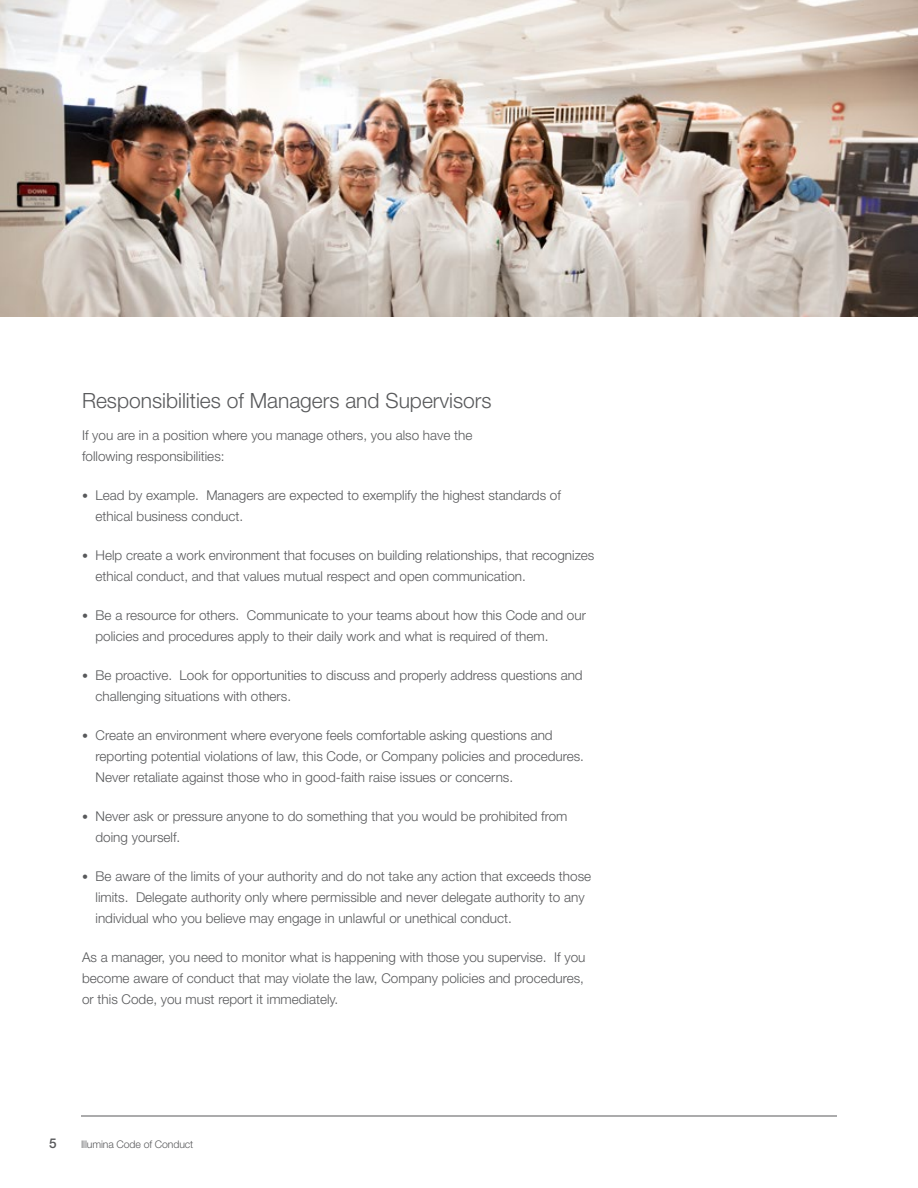
<style>
.page{position:relative;width:918px;height:1188px;background:#fff}
.page>*{position:absolute;margin:0;border:0;box-sizing:border-box;transform-origin:0 0}
.t1{font:300 21px "Helvetica Neue LT Std";color:#58595b}
.t2{font:300 13.5px/21px "Helvetica Neue LT Std";color:#58595b}
.t3{font:500 13.5px "Helvetica Neue LT Std";color:#58595b}
.t4{font:300 10.5px "Helvetica Neue LT Std";letter-spacing:-.01em;color:#58595b}
.s1{font-size:12px}
</style>
<div class="page">
<hr style="left:81px;top:1116px;width:756px;height:1px;background:#58595b">
<img style="left:0;top:0;width:918px;height:316px">
<h1 class="t1" style="left:82px;top:388px;width:411px">Responsibilities of Managers and Supervisors</h1>
<p class="t2" style="left:82px;top:424px;width:392px">If you are in a position where you manage others, you also have the following responsibilities:</p>
<p class="t2" style="left:96px;top:484px;width:467px;text-indent:-14px"><span class="s1">•</span> Lead by example. Managers are expected to exemplify the highest standards of ethical business conduct.</p>
<p class="t2" style="left:96px;top:544px;width:500px;text-indent:-14px"><span class="s1">•</span> Help create a work environment that focuses on building relationships, that recognizes ethical conduct, and that values mutual respect and open communication.</p>
<p class="t2" style="left:96px;top:604px;width:492px;text-indent:-14px"><span class="s1">•</span> Be a resource for others. Communicate to your teams about how this Code and our policies and procedures apply to their daily work and what is required of them.</p>
<p class="t2" style="left:96px;top:664px;width:489px;text-indent:-14px"><span class="s1">•</span> Be proactive. Look for opportunities to discuss and properly address questions and challenging situations with others.</p>
<p class="t2" style="left:96px;top:724px;width:490px;text-indent:-14px"><span class="s1">•</span> Create an environment where everyone feels comfortable asking questions and reporting potential violations of law, this Code, or Company policies and procedures.<br>Never retaliate against those who in good-faith raise issues or concerns.</p>
<p class="t2" style="left:96px;top:805px;width:473px;text-indent:-14px"><span class="s1">•</span> Never ask or pressure anyone to do something that you would be prohibited from doing yourself.</p>
<p class="t2" style="left:96px;top:865px;width:497px;text-indent:-14px"><span class="s1">•</span> Be aware of the limits of your authority and do not take any action that exceeds those limits. Delegate authority only where permissible and never delegate authority to any individual who you believe may engage in unlawful or unethical conduct.</p>
<p class="t2" style="left:82px;top:946px;width:505px;text-align:justify">As a manager, you need to monitor what is happening with those you supervise. If you become aware of conduct that may violate the law, Company policies and procedures, or this Code, you must report it immediately.</p>
<p class="t3" style="left:49px;top:1135px;width:9px">5</p>
<p class="t4" style="left:81px;top:1137px;width:114px">Illumina Code of Conduct</p>
</div>
